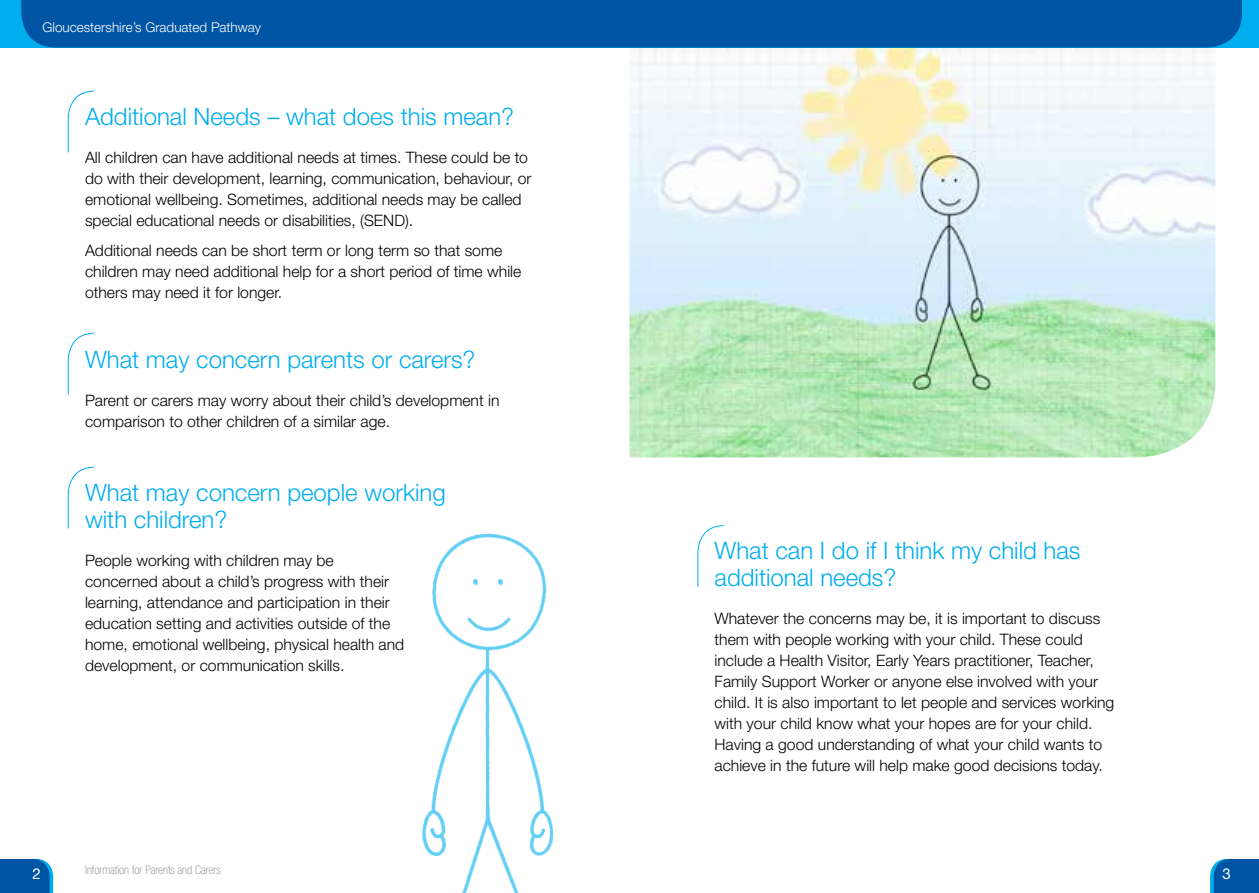
<style>
.page{position:relative;width:1259px;height:893px;background:#fff}
.page>*{position:absolute;margin:0;border:0;box-sizing:border-box;transform-origin:0 0}
.t1{font:300 24px/27px "Helvetica Neue";color:#00aeef}
.t2{font:300 15.75px/21px "Helvetica Neue";color:#000}
.t3{font:15px "Helvetica Neue";color:#fff}
.t4{font:300 13.5px "Helvetica Neue";color:#fff}
.t5{font:100 condensed 12px "Helvetica Neue";color:#808285}
</style>
<div class="page">
<img style="left:629px;top:47px;width:586px;height:410px">
<div style="left:0;top:0;width:1259px;height:47px;background:#00aeef"></div>
<div style="left:21px;top:0;width:1221px;height:47px;background:#0054a4"></div>
<svg style="left:68px;top:90px;width:27px;height:63px"></svg>
<svg style="left:0;top:859px;width:53px;height:34px;background:#075fab"></svg>
<svg style="left:1210px;top:859px;width:49px;height:34px;background:#0960ac"></svg>
<svg style="left:68px;top:332px;width:27px;height:63px"></svg>
<svg style="left:697px;top:525px;width:27px;height:62px"></svg>
<svg style="left:68px;top:466px;width:27px;height:63px"></svg>
<img style="left:421px;top:533px;width:133px;height:360px">
<p class="t4" style="left:43px;top:19px;width:220px">Gloucestershire’s Graduated Pathway</p>
<h1 class="t1" style="left:85px;top:103px;width:430px">Additional Needs – what does this mean?</h1>
<p class="t2" style="left:85px;top:147px;width:448px">All children can have additional needs at times. These could be to do with their development, learning, communication, behaviour, or emotional wellbeing. Sometimes, additional needs may be called special educational needs or disabilities, (SEND).</p>
<p class="t2" style="left:85px;top:239px;width:438px">Additional needs can be short term or long term so that some children may need additional help for a short period of time while others may need it for longer.</p>
<h1 class="t1" style="left:85px;top:346px;width:392px">What may concern parents or carers?</h1>
<p class="t2" style="left:85px;top:390px;width:416px">Parent or carers may worry about their child’s development in comparison to other children of a similar age.</p>
<h1 class="t1" style="left:85px;top:478px;width:362px">What may concern people working with children?</h1>
<p class="t2" style="left:85px;top:549px;width:321px">People working with children may be concerned about a child’s progress with their learning, attendance and participation in their education setting and activities outside of the home, emotional wellbeing, physical health and development, or communication skills.</p>
<h1 class="t1" style="left:714px;top:536px;width:367px">What can I do if I think my child has additional needs?</h1>
<p class="t2" style="left:714px;top:607px;width:401px">Whatever the concerns may be, it is important to discuss them with people working with your child. These could include a Health Visitor, Early Years practitioner, Teacher, Family Support Worker or anyone else involved with your child. It is also important to let people and services working with your child know what your hopes are for your child.<br>Having a good understanding of what your child wants to achieve in the future will help make good decisions today.</p>
<p class="t5" style="left:85px;top:863px;width:137px">Information for Parents and Carers</p>
<p class="t3" style="left:32px;top:865px;width:10px">2</p>
<p class="t3" style="left:1222px;top:865px;width:10px">3</p>
</div>
